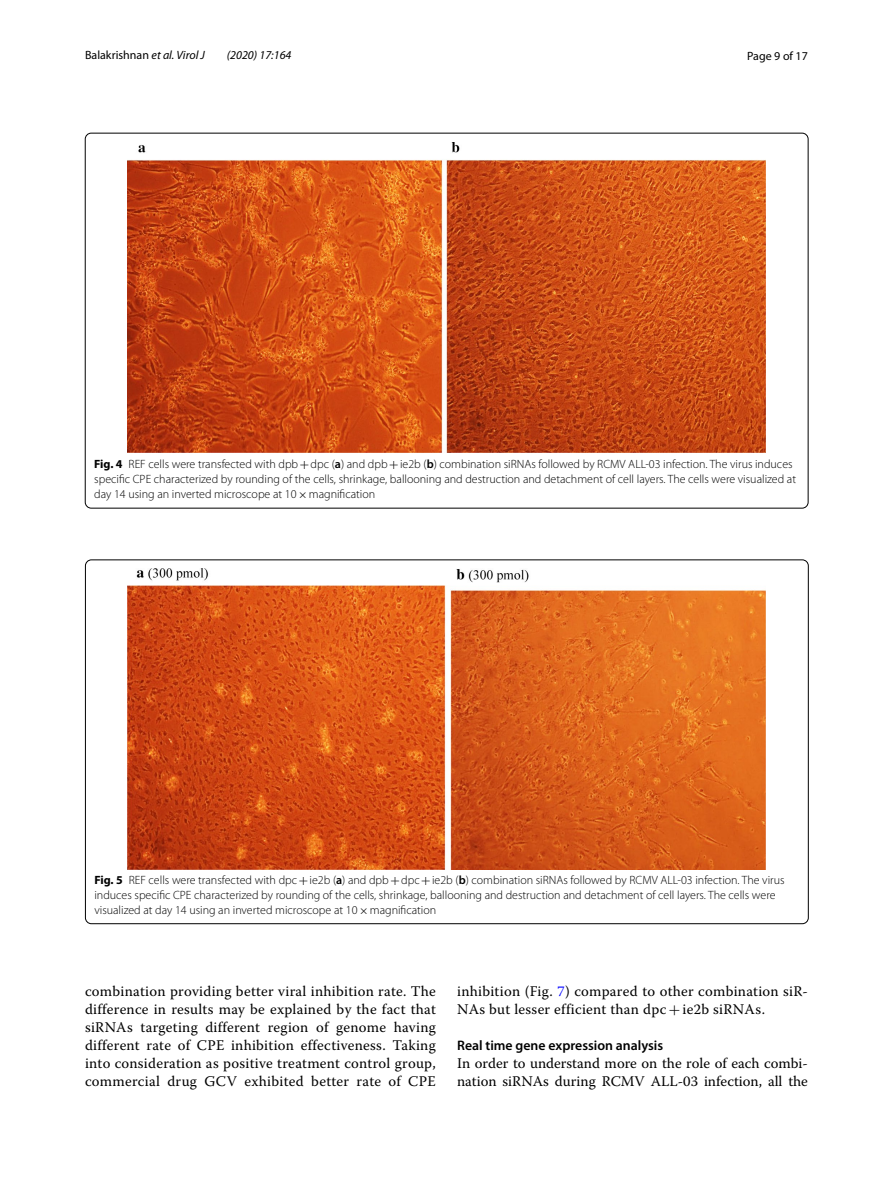
<style>
.page{position:relative;width:893px;height:1187px;background:#fff}
.page>*{position:absolute;margin:0;border:0;box-sizing:border-box;transform-origin:0 0}
.t1{font:14.7px/18px "Warnock Pro";letter-spacing:.015em;color:#000}
.t2{font:600 13.8px "Myriad Pro";color:#000}
.t3{font:300 12px/15px "Myriad Pro";color:#000}
.t4{font:12px "Myriad Pro";color:#000}
.t5{font:italic 12px "Myriad Pro";color:#000}
.s1{font-style:italic}
.s2{font-weight:700}
.s3{font-family:"MTSY";font-weight:400}
.s4{font-weight:600}
.s5{color:#00f}
.s6{font-family:"MTSY"}
</style>
<div class="page">
<img style="left:128px;top:142px;width:638px;height:310px">
<img style="left:128px;top:569px;width:638px;height:300px">
<p class="t4" style="left:85px;top:48px;width:121px">Balakrishnan <span class="s1">et al. Virol J</span></p>
<p class="t5" style="left:227px;top:48px;width:66px">(2020) 17:164</p>
<p class="t4" style="left:747px;top:48px;width:62px">Page 9 of 17</p>
<p class="t3" style="left:94px;top:456px;width:703px"><span class="s2">Fig. 4</span> REF cells were transfected with dpb<span class="s3">+</span>dpc (<span class="s4">a</span>) and dpb<span class="s3">+</span>ie2b (<span class="s4">b</span>) combination siRNAs followed by RCMV ALL-03 infection. The virus induces specific CPE characterized by rounding of the cells, shrinkage, ballooning and destruction and detachment of cell layers. The cells were visualized at day 14 using an inverted microscope at 10<span class="s3">×</span>magnification</p>
<p class="t3" style="left:94px;top:873px;width:692px"><span class="s2">Fig. 5</span> REF cells were transfected with dpc<span class="s3">+</span>ie2b (<span class="s4">a</span>) and dpb<span class="s3">+</span>dpc<span class="s3">+</span>ie2b (<span class="s4">b</span>) combination siRNAs followed by RCMV ALL-03 infection. The virus induces specific CPE characterized by rounding of the cells, shrinkage, ballooning and destruction and detachment of cell layers. The cells were visualized at day 14 using an inverted microscope at 10<span class="s3">×</span>magnification</p>
<p class="t1" style="left:85px;top:981px;width:352px;text-align:justify">combination providing better viral inhibition rate. The difference in results may be explained by the fact that siRNAs targeting different region of genome having different rate of CPE inhibition effectiveness. Taking into consideration as positive treatment control group, commercial drug GCV exhibited better rate of CPE</p>
<p class="t1" style="left:457px;top:981px;width:352px">inhibition (Fig. <span class="s5">7</span>) compared to other combination siR-<br>NAs but lesser efficient than dpc <span class="s6">+</span> ie2b siRNAs.</p>
<p class="t2" style="left:457px;top:1036px;width:208px">Real time gene expression analysis</p>
<p class="t1" style="left:457px;top:1053px;width:352px">In order to understand more on the role of each combi&shy;nation siRNAs during RCMV ALL-03 infection, all the</p>
</div>
